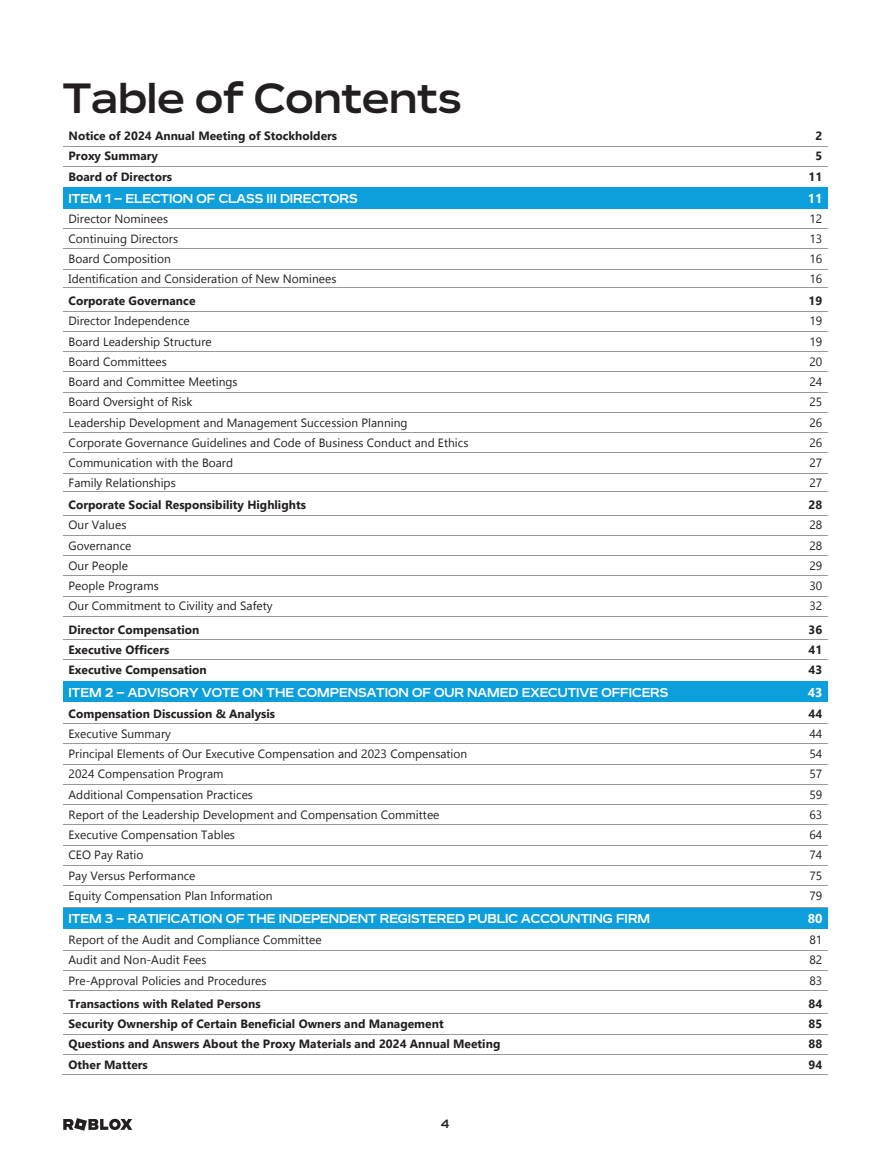
<style>
.page{position:relative;width:891px;height:1161px;background:#fff}
.page>*{position:absolute;margin:0;border:0;box-sizing:border-box;transform-origin:0 0}
.t1{font:700 42px "Builder Extended";color:#231f20}
.t2{font:700 12.75px "Builder Extended";color:#fff}
.t3{font:700 12.75px "Gadugi";color:#fff}
.t4{font:12px "Gadugi";color:#231f20}
.t5{font:700 12px "Gadugi";color:#231f20}
.t6{font:700 12px "Builder Extended";color:#231f20}
</style>
<div class="page">
<svg style="left:63px;top:1118px;width:69px;height:13px"></svg>
<hr style="left:63px;top:146px;width:765px;height:1px;background:#96989b">
<hr style="left:63px;top:166px;width:765px;height:1px;background:#96989b">
<div style="left:63px;top:188px;width:734px;height:21px;background:#0c9fdc"></div>
<div style="left:797px;top:188px;width:31px;height:21px;background:#0c9fdc"></div>
<hr style="left:63px;top:228px;width:765px;height:1px;background:#96989b">
<hr style="left:63px;top:248px;width:765px;height:1px;background:#96989b">
<hr style="left:63px;top:269px;width:765px;height:1px;background:#96989b">
<hr style="left:63px;top:288px;width:765px;height:1px;background:#96989b">
<hr style="left:63px;top:311px;width:765px;height:1px;background:#96989b">
<hr style="left:63px;top:331px;width:765px;height:1px;background:#96989b">
<hr style="left:63px;top:351px;width:765px;height:1px;background:#96989b">
<hr style="left:63px;top:372px;width:765px;height:1px;background:#96989b">
<hr style="left:63px;top:392px;width:765px;height:1px;background:#96989b">
<hr style="left:63px;top:412px;width:765px;height:1px;background:#96989b">
<hr style="left:63px;top:432px;width:765px;height:1px;background:#96989b">
<hr style="left:63px;top:453px;width:765px;height:1px;background:#96989b">
<hr style="left:63px;top:473px;width:765px;height:1px;background:#96989b">
<hr style="left:63px;top:491px;width:765px;height:1px;background:#96989b">
<hr style="left:63px;top:515px;width:765px;height:1px;background:#96989b">
<hr style="left:63px;top:535px;width:765px;height:1px;background:#96989b">
<hr style="left:63px;top:555px;width:765px;height:1px;background:#96989b">
<hr style="left:63px;top:576px;width:765px;height:1px;background:#96989b">
<hr style="left:63px;top:596px;width:765px;height:1px;background:#96989b">
<hr style="left:63px;top:616px;width:765px;height:1px;background:#96989b">
<hr style="left:63px;top:639px;width:765px;height:1px;background:#96989b">
<hr style="left:63px;top:660px;width:765px;height:1px;background:#96989b">
<div style="left:63px;top:681px;width:734px;height:21px;background:#0c9fdc"></div>
<div style="left:797px;top:681px;width:31px;height:21px;background:#0c9fdc"></div>
<hr style="left:63px;top:723px;width:765px;height:1px;background:#96989b">
<hr style="left:63px;top:743px;width:765px;height:1px;background:#96989b">
<hr style="left:63px;top:764px;width:765px;height:1px;background:#96989b">
<hr style="left:63px;top:784px;width:765px;height:1px;background:#96989b">
<hr style="left:63px;top:804px;width:765px;height:1px;background:#96989b">
<hr style="left:63px;top:824px;width:765px;height:1px;background:#96989b">
<hr style="left:63px;top:845px;width:765px;height:1px;background:#96989b">
<hr style="left:63px;top:865px;width:765px;height:1px;background:#96989b">
<hr style="left:63px;top:885px;width:765px;height:1px;background:#96989b">
<div style="left:63px;top:908px;width:734px;height:21px;background:#0c9fdc"></div>
<div style="left:797px;top:908px;width:31px;height:21px;background:#0c9fdc"></div>
<hr style="left:63px;top:907px;width:765px;height:1px;background:#96989b">
<hr style="left:63px;top:950px;width:765px;height:1px;background:#96989b">
<hr style="left:63px;top:970px;width:765px;height:1px;background:#96989b">
<hr style="left:63px;top:990px;width:765px;height:1px;background:#96989b">
<hr style="left:63px;top:1013px;width:765px;height:1px;background:#96989b">
<hr style="left:63px;top:1034px;width:765px;height:1px;background:#96989b">
<hr style="left:63px;top:1054px;width:765px;height:1px;background:#96989b">
<hr style="left:62px;top:1074px;width:735px;height:1px;background:#96989b">
<hr style="left:796px;top:1074px;width:32px;height:1px;background:#96989b">
<h1 class="t1" style="left:63px;top:72px;width:400px">Table of Contents</h1>
<p class="t5" style="left:69px;top:127px;width:270px">Notice of 2024 Annual Meeting of Stockholders</p>
<p class="t5" style="left:815px;top:127px;width:8px">2</p>
<p class="t5" style="left:69px;top:147px;width:91px">Proxy Summary</p>
<p class="t5" style="left:815px;top:147px;width:8px">5</p>
<p class="t5" style="left:69px;top:168px;width:105px">Board of Directors</p>
<p class="t5" style="left:809px;top:168px;width:15px">11</p>
<p class="t2" style="left:69px;top:191px;width:291px">ITEM 1 – ELECTION OF CLASS III DIRECTORS</p>
<p class="t3" style="left:808px;top:189px;width:16px">11</p>
<p class="t4" style="left:69px;top:210px;width:101px">Director Nominees</p>
<p class="t4" style="left:809px;top:210px;width:14px">12</p>
<p class="t4" style="left:69px;top:230px;width:111px">Continuing Directors</p>
<p class="t4" style="left:809px;top:230px;width:14px">13</p>
<p class="t4" style="left:69px;top:250px;width:104px">Board Composition</p>
<p class="t4" style="left:809px;top:250px;width:14px">16</p>
<p class="t4" style="left:69px;top:270px;width:270px">Identification and Consideration of New Nominees</p>
<p class="t4" style="left:809px;top:270px;width:14px">16</p>
<p class="t5" style="left:69px;top:292px;width:128px">Corporate Governance</p>
<p class="t5" style="left:809px;top:292px;width:15px">19</p>
<p class="t4" style="left:69px;top:312px;width:123px">Director Independence</p>
<p class="t4" style="left:809px;top:312px;width:14px">19</p>
<p class="t4" style="left:69px;top:333px;width:145px">Board Leadership Structure</p>
<p class="t4" style="left:809px;top:333px;width:14px">19</p>
<p class="t4" style="left:69px;top:353px;width:100px">Board Committees</p>
<p class="t4" style="left:809px;top:353px;width:14px">20</p>
<p class="t4" style="left:69px;top:373px;width:171px">Board and Committee Meetings</p>
<p class="t4" style="left:809px;top:373px;width:14px">24</p>
<p class="t4" style="left:69px;top:393px;width:126px">Board Oversight of Risk</p>
<p class="t4" style="left:809px;top:393px;width:14px">25</p>
<p class="t4" style="left:69px;top:414px;width:341px">Leadership Development and Management Succession Planning</p>
<p class="t4" style="left:809px;top:414px;width:14px">26</p>
<p class="t4" style="left:69px;top:434px;width:401px">Corporate Governance Guidelines and Code of Business Conduct and Ethics</p>
<p class="t4" style="left:809px;top:434px;width:14px">26</p>
<p class="t4" style="left:69px;top:454px;width:166px">Communication with the Board</p>
<p class="t4" style="left:809px;top:454px;width:14px">27</p>
<p class="t4" style="left:69px;top:474px;width:109px">Family Relationships</p>
<p class="t4" style="left:809px;top:474px;width:14px">27</p>
<p class="t5" style="left:69px;top:496px;width:239px">Corporate Social Responsibility Highlights</p>
<p class="t5" style="left:809px;top:496px;width:15px">28</p>
<p class="t4" style="left:69px;top:516px;width:59px">Our Values</p>
<p class="t4" style="left:809px;top:516px;width:14px">28</p>
<p class="t4" style="left:69px;top:537px;width:64px">Governance</p>
<p class="t4" style="left:809px;top:537px;width:14px">28</p>
<p class="t4" style="left:69px;top:557px;width:61px">Our People</p>
<p class="t4" style="left:809px;top:557px;width:14px">29</p>
<p class="t4" style="left:69px;top:577px;width:92px">People Programs</p>
<p class="t4" style="left:809px;top:577px;width:14px">30</p>
<p class="t4" style="left:69px;top:597px;width:205px">Our Commitment to Civility and Safety</p>
<p class="t4" style="left:809px;top:597px;width:14px">32</p>
<p class="t5" style="left:69px;top:621px;width:132px">Director Compensation</p>
<p class="t5" style="left:809px;top:621px;width:15px">36</p>
<p class="t5" style="left:69px;top:641px;width:102px">Executive Officers</p>
<p class="t5" style="left:809px;top:641px;width:15px">41</p>
<p class="t5" style="left:69px;top:661px;width:140px">Executive Compensation</p>
<p class="t5" style="left:809px;top:661px;width:15px">43</p>
<p class="t2" style="left:69px;top:684px;width:601px">ITEM 2 – ADVISORY VOTE ON THE COMPENSATION OF OUR NAMED EXECUTIVE OFFICERS</p>
<p class="t3" style="left:808px;top:683px;width:16px">43</p>
<p class="t5" style="left:69px;top:705px;width:208px">Compensation Discussion &amp; Analysis</p>
<p class="t5" style="left:809px;top:705px;width:15px">44</p>
<p class="t4" style="left:69px;top:725px;width:104px">Executive Summary</p>
<p class="t4" style="left:809px;top:725px;width:14px">44</p>
<p class="t4" style="left:69px;top:745px;width:400px">Principal Elements of Our Executive Compensation and 2023 Compensation</p>
<p class="t4" style="left:809px;top:745px;width:14px">54</p>
<p class="t4" style="left:69px;top:765px;width:156px">2024 Compensation Program</p>
<p class="t4" style="left:809px;top:765px;width:14px">57</p>
<p class="t4" style="left:69px;top:786px;width:186px">Additional Compensation Practices</p>
<p class="t4" style="left:809px;top:786px;width:14px">59</p>
<p class="t4" style="left:69px;top:806px;width:372px">Report of the Leadership Development and Compensation Committee</p>
<p class="t4" style="left:809px;top:806px;width:14px">63</p>
<p class="t4" style="left:69px;top:826px;width:168px">Executive Compensation Tables</p>
<p class="t4" style="left:809px;top:826px;width:14px">64</p>
<p class="t4" style="left:69px;top:846px;width:76px">CEO Pay Ratio</p>
<p class="t4" style="left:809px;top:846px;width:14px">74</p>
<p class="t4" style="left:69px;top:867px;width:128px">Pay Versus Performance</p>
<p class="t4" style="left:809px;top:867px;width:14px">75</p>
<p class="t4" style="left:69px;top:887px;width:206px">Equity Compensation Plan Information</p>
<p class="t4" style="left:809px;top:887px;width:14px">79</p>
<p class="t2" style="left:69px;top:911px;width:583px">ITEM 3 – RATIFICATION OF THE INDEPENDENT REGISTERED PUBLIC ACCOUNTING FIRM</p>
<p class="t3" style="left:808px;top:909px;width:16px">80</p>
<p class="t4" style="left:69px;top:931px;width:255px">Report of the Audit and Compliance Committee</p>
<p class="t4" style="left:809px;top:931px;width:14px">81</p>
<p class="t4" style="left:69px;top:951px;width:140px">Audit and Non-Audit Fees</p>
<p class="t4" style="left:809px;top:951px;width:14px">82</p>
<p class="t4" style="left:69px;top:972px;width:200px">Pre-Approval Policies and Procedures</p>
<p class="t4" style="left:809px;top:972px;width:14px">83</p>
<p class="t5" style="left:69px;top:995px;width:194px">Transactions with Related Persons</p>
<p class="t5" style="left:809px;top:995px;width:15px">84</p>
<p class="t5" style="left:69px;top:1015px;width:377px">Security Ownership of Certain Beneficial Owners and Management</p>
<p class="t5" style="left:809px;top:1015px;width:15px">85</p>
<p class="t5" style="left:69px;top:1035px;width:433px">Questions and Answers About the Proxy Materials and 2024 Annual Meeting</p>
<p class="t5" style="left:809px;top:1035px;width:15px">88</p>
<p class="t5" style="left:69px;top:1056px;width:81px">Other Matters</p>
<p class="t5" style="left:809px;top:1056px;width:15px">94</p>
<p class="t6" style="left:441px;top:1116px;width:9px">4</p>
</div>
